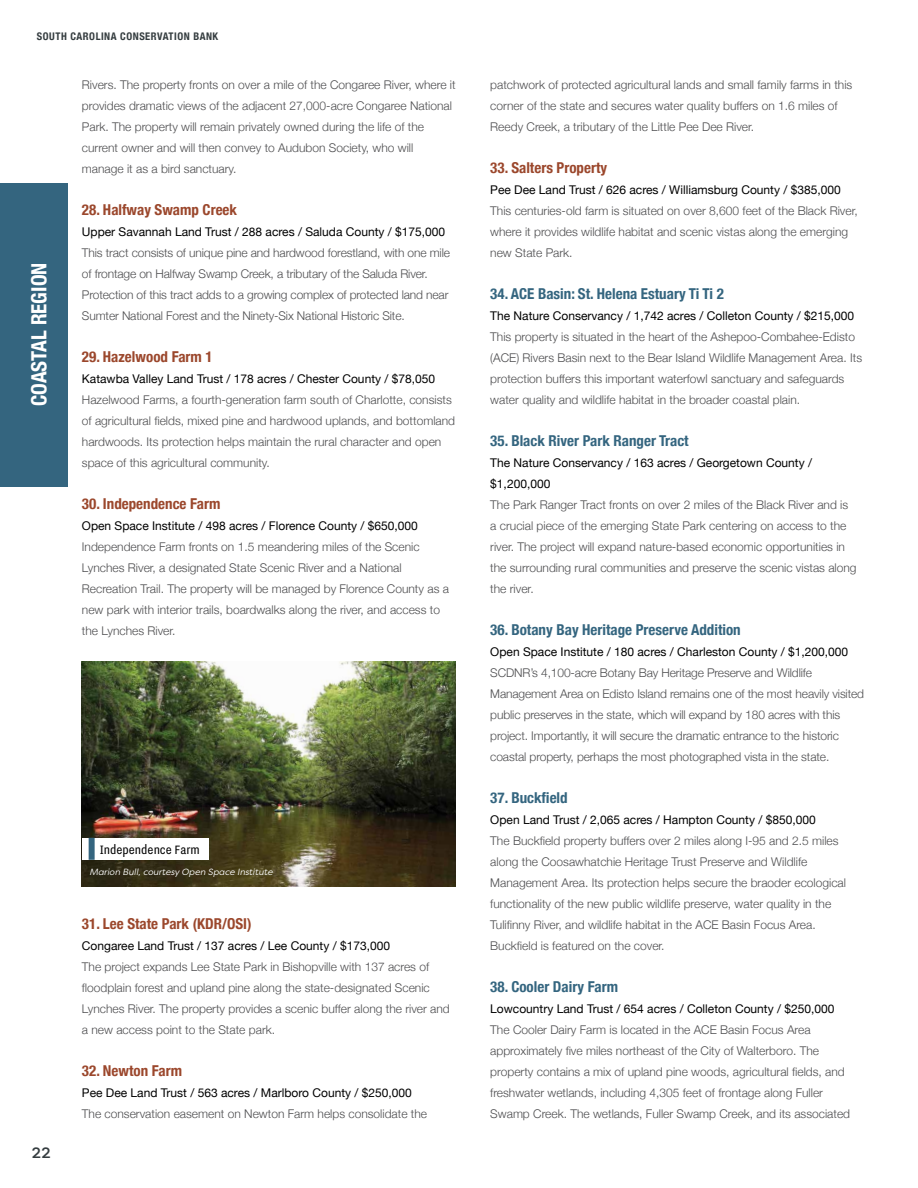
<style>
.page{position:relative;width:918px;height:1188px;background:#fff}
.page>*{position:absolute;margin:0;border:0;box-sizing:border-box;transform-origin:0 0}
.t1{font:700 condensed 21px "Helvetica Neue";color:#fff}
.t2{font:700 condensed 15px "Helvetica Neue";color:#34657f}
.t3{font:700 condensed 15px "Helvetica Neue";color:#9b472c}
.t4{font:15px "Nitti Grotesk Cond";color:#000}
.t5{font:500 15px "Filson Pro";color:#353d40}
.t6{font:300 12px/21px "Helvetica Neue";color:#4d4d4f}
.t7{font:12px/21px "Helvetica Neue";color:#000}
.t8{font:700 condensed 10.5px "Helvetica Neue";letter-spacing:.05em;color:#353d40}
.t9{font:italic 9px "Filson Pro";color:#fff}
</style>
<div class="page">
<img style="left:82px;top:662px;width:374px;height:225px">
<div style="left:82px;top:838px;width:126px;height:22px;background:#fff"></div>
<div style="left:89px;top:838px;width:6px;height:22px;background:#34657f"></div>
<div style="left:0;top:183px;width:67px;height:303px;background:#34657f"></div>
<p class="t8" style="left:37px;top:28px;width:183px">SOUTH CAROLINA CONSERVATION BANK</p>
<h1 class="t1" style="left:22px;top:406px;width:145px;rotate:-90deg">COASTAL REGION</h1>
<p class="t6" style="left:82px;top:73px;width:375px">Rivers. The property fronts on over a mile of the Congaree River, where it provides dramatic views of the adjacent 27,000-acre Congaree National Park. The property will remain privately owned during the life of the current owner and will then convey to Audubon Society, who will manage it as a bird sanctuary.</p>
<p class="t3" style="left:82px;top:197px;width:157px">28. Halfway Swamp Creek</p>
<p class="t7" style="left:82px;top:221px;width:365px">Upper Savannah Land Trust / 288 acres / Saluda County / $175,000</p>
<p class="t6" style="left:82px;top:241px;width:370px">This tract consists of unique pine and hardwood forestland, with one mile of frontage on Halfway Swamp Creek, a tributary of the Saluda River.<br>Protection of this tract adds to a growing complex of protected land near Sumter National Forest and the Ninety-Six National Historic Site.</p>
<p class="t3" style="left:82px;top:344px;width:132px">29. Hazelwood Farm 1</p>
<p class="t7" style="left:82px;top:368px;width:355px">Katawba Valley Land Trust / 178 acres / Chester County / $78,050</p>
<p class="t6" style="left:82px;top:388px;width:375px">Hazelwood Farms, a fourth-generation farm south of Charlotte, consists of agricultural fields, mixed pine and hardwood uplands, and bottomland hardwoods. Its protection helps maintain the rural character and open space of this agricultural community.</p>
<p class="t3" style="left:82px;top:491px;width:140px">30. Independence Farm</p>
<p class="t7" style="left:82px;top:515px;width:337px">Open Space Institute / 498 acres / Florence County / $650,000</p>
<p class="t6" style="left:82px;top:535px;width:369px">Independence Farm fronts on 1.5 meandering miles of the Scenic Lynches River, a designated State Scenic River and a National Recreation Trail. The property will be managed by Florence County as a new park with interior trails, boardwalks along the river, and access to the Lynches River.</p>
<p class="t5" style="left:32px;top:1142px;width:20px">22</p>
<p class="t4" style="left:100px;top:841px;width:102px">Independence Farm</p>
<p class="t9" style="left:89px;top:866px;width:185px">Marion Bull, courtesy Open Space Institute</p>
<p class="t3" style="left:82px;top:911px;width:171px">31. Lee State Park (KDR/OSI)</p>
<p class="t7" style="left:82px;top:935px;width:310px">Congaree Land Trust / 137 acres / Lee County / $173,000</p>
<p class="t6" style="left:82px;top:955px;width:369px">The project expands Lee State Park in Bishopville with 137 acres of floodplain forest and upland pine along the state-designated Scenic Lynches River. The property provides a scenic buffer along the river and a new access point to the State park.</p>
<p class="t3" style="left:82px;top:1058px;width:102px">32. Newton Farm</p>
<p class="t7" style="left:82px;top:1082px;width:331px">Pee Dee Land Trust / 563 acres / Marlboro County / $250,000</p>
<p class="t6" style="left:82px;top:1102px;width:347px">The conservation easement on Newton Farm helps consolidate the</p>
<p class="t6" style="left:490px;top:73px;width:364px">patchwork of protected agricultural lands and small family farms in this corner of the state and secures water quality buffers on 1.6 miles of<br>Reedy Creek, a tributary of the Little Pee Dee River.</p>
<p class="t3" style="left:490px;top:155px;width:118px">33. Salters Property</p>
<p class="t7" style="left:490px;top:179px;width:352px">Pee Dee Land Trust / 626 acres / Williamsburg County / $385,000</p>
<p class="t6" style="left:490px;top:199px;width:369px">This centuries-old farm is situated on over 8,600 feet of the Black River, where it provides wildlife habitat and scenic vistas along the emerging new State Park.</p>
<p class="t2" style="left:490px;top:281px;width:235px">34. ACE Basin: St. Helena Estuary Ti Ti 2</p>
<p class="t7" style="left:490px;top:305px;width:365px">The Nature Conservancy / 1,742 acres / Colleton County / $215,000</p>
<p class="t6" style="left:490px;top:325px;width:373px">This property is situated in the heart of the Ashepoo-Combahee-Edisto (ACE) Rivers Basin next to the Bear Island Wildlife Management Area. Its protection buffers this important waterfowl sanctuary and safeguards water quality and wildlife habitat in the broader coastal plain.</p>
<p class="t2" style="left:490px;top:428px;width:200px">35. Black River Park Ranger Tract</p>
<p class="t7" style="left:490px;top:452px;width:323px">The Nature Conservancy / 163 acres / Georgetown County / $1,200,000</p>
<p class="t6" style="left:490px;top:493px;width:368px">The Park Ranger Tract fronts on over 2 miles of the Black River and is a crucial piece of the emerging State Park centering on access to the river. The project will expand nature-based economic opportunities in the surrounding rural communities and preserve the scenic vistas along the river.</p>
<p class="t2" style="left:490px;top:617px;width:252px">36. Botany Bay Heritage Preserve Addition</p>
<p class="t7" style="left:490px;top:641px;width:359px">Open Space Institute / 180 acres / Charleston County / $1,200,000</p>
<p class="t6" style="left:490px;top:661px;width:375px">SCDNR’s 4,100-acre Botany Bay Heritage Preserve and Wildlife Management Area on Edisto Island remains one of the most heavily visited public preserves in the state, which will expand by 180 acres with this project. Importantly, it will secure the dramatic entrance to the historic coastal property, perhaps the most photographed vista in the state.</p>
<p class="t2" style="left:490px;top:785px;width:79px">37. Buckfield</p>
<p class="t7" style="left:490px;top:809px;width:327px">Open Land Trust / 2,065 acres / Hampton County / $850,000</p>
<p class="t6" style="left:490px;top:829px;width:357px">The Buckfield property buffers over 2 miles along I-95 and 2.5 miles along the Coosawhatchie Heritage Trust Preserve and Wildlife Management Area. Its protection helps secure the braoder ecological functionality of the new public wildlife preserve, water quality in the Tulifinny River, and wildlife habitat in the ACE Basin Focus Area.<br>Buckfield is featured on the cover.</p>
<p class="t2" style="left:490px;top:974px;width:129px">38. Cooler Dairy Farm</p>
<p class="t7" style="left:490px;top:998px;width:346px">Lowcountry Land Trust / 654 acres / Colleton County / $250,000</p>
<p class="t6" style="left:490px;top:1018px;width:361px">The Cooler Dairy Farm is located in the ACE Basin Focus Area approximately five miles northeast of the City of Walterboro. The property contains a mix of upland pine woods, agricultural fields, and freshwater wetlands, including 4,305 feet of frontage along Fuller Swamp Creek. The wetlands, Fuller Swamp Creek, and its associated</p>
</div>
